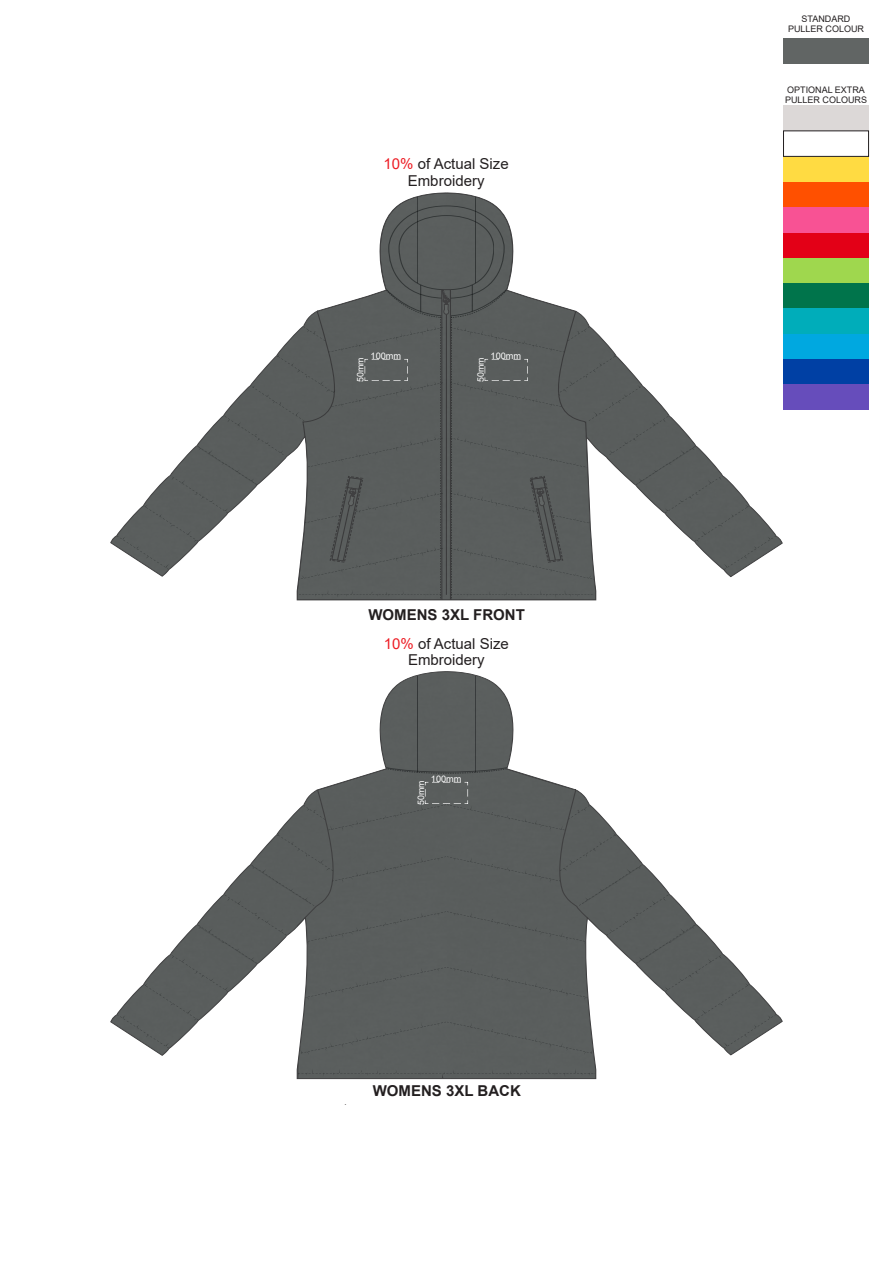
<style>
.page{position:relative;width:893px;height:1263px;background:#fff}
.page>*{position:absolute;margin:0;border:0;box-sizing:border-box;transform-origin:0 0}
.t1{font:15px/16.8px "Arial";color:#231f20;text-align:center}
.t2{font:700 15px "Arial";color:#231f20}
.t3{font:9px/10.1px "Arial";color:#231f20}
.t4{font:9px "Arial";color:#fff}
.t5{font:7.5px "Arial";color:#231f20}
.s1{color:#ed1c24}
</style>
<div class="page">
<div style="left:783px;top:106px;width:85px;height:25px;background:#dcd8d7"></div>
<div style="left:783px;top:38px;width:85px;height:25px;background:#616564"></div>
<div style="left:783px;top:257px;width:85px;height:26px;background:#9fd74e"></div>
<div style="left:783px;top:283px;width:85px;height:25px;background:#00744b"></div>
<div style="left:783px;top:333px;width:85px;height:26px;background:#00a8e0"></div>
<div style="left:783px;top:308px;width:85px;height:26px;background:#00adba"></div>
<div style="left:783px;top:182px;width:85px;height:25px;background:#ff5000"></div>
<div style="left:783px;top:232px;width:85px;height:26px;background:#e30017"></div>
<div style="left:783px;top:207px;width:85px;height:25px;background:#f85294"></div>
<div style="left:783px;top:156px;width:85px;height:26px;background:#ffdb42"></div>
<div style="left:783px;top:359px;width:85px;height:26px;background:#0040a4"></div>
<div style="left:783px;top:384px;width:85px;height:26px;background:#664dbb"></div>
<div style="left:783px;top:131px;width:86px;height:26px;background:#fff;border:1px solid #231f20"></div>
<svg style="left:110px;top:192px;width:673px;height:408px"></svg>
<svg style="left:330px;top:206px;width:233px;height:394px;background:#6a6d6c"></svg>
<svg style="left:110px;top:671px;width:673px;height:408px"></svg>
<svg style="left:425px;top:782px;width:43px;height:22px"></svg>
<p class="t1" style="left:384px;top:155px;width:127px"><span class="s1">10%</span> of Actual Size<br>Embroidery</p>
<p class="t4" style="left:371px;top:349px;width:32px">100mm</p>
<p class="t4" style="left:354px;top:382px;width:26px;rotate:-90deg">50mm</p>
<p class="t4" style="left:491px;top:349px;width:32px">100mm</p>
<p class="t4" style="left:474px;top:382px;width:26px;rotate:-90deg">50mm</p>
<p class="t2" style="left:368px;top:604px;width:158px">WOMENS 3XL FRONT</p>
<p class="t1" style="left:384px;top:635px;width:127px"><span class="s1">10%</span> of Actual Size<br>Embroidery</p>
<p class="t4" style="left:431px;top:772px;width:32px">100mm</p>
<p class="t4" style="left:415px;top:805px;width:26px;rotate:-90deg">50mm</p>
<p class="t5" style="left:344px;top:1097px;width:4px">.</p>
<p class="t2" style="left:373px;top:1080px;width:150px">WOMENS 3XL BACK</p>
<p class="t3" style="left:788px;top:14px;width:78px;text-align:center">STANDARD<br>PULLER COLOUR</p>
<p class="t3" style="left:785px;top:85px;width:84px">OPTIONAL EXTRA<br>PULLER COLOURS</p>
</div>
